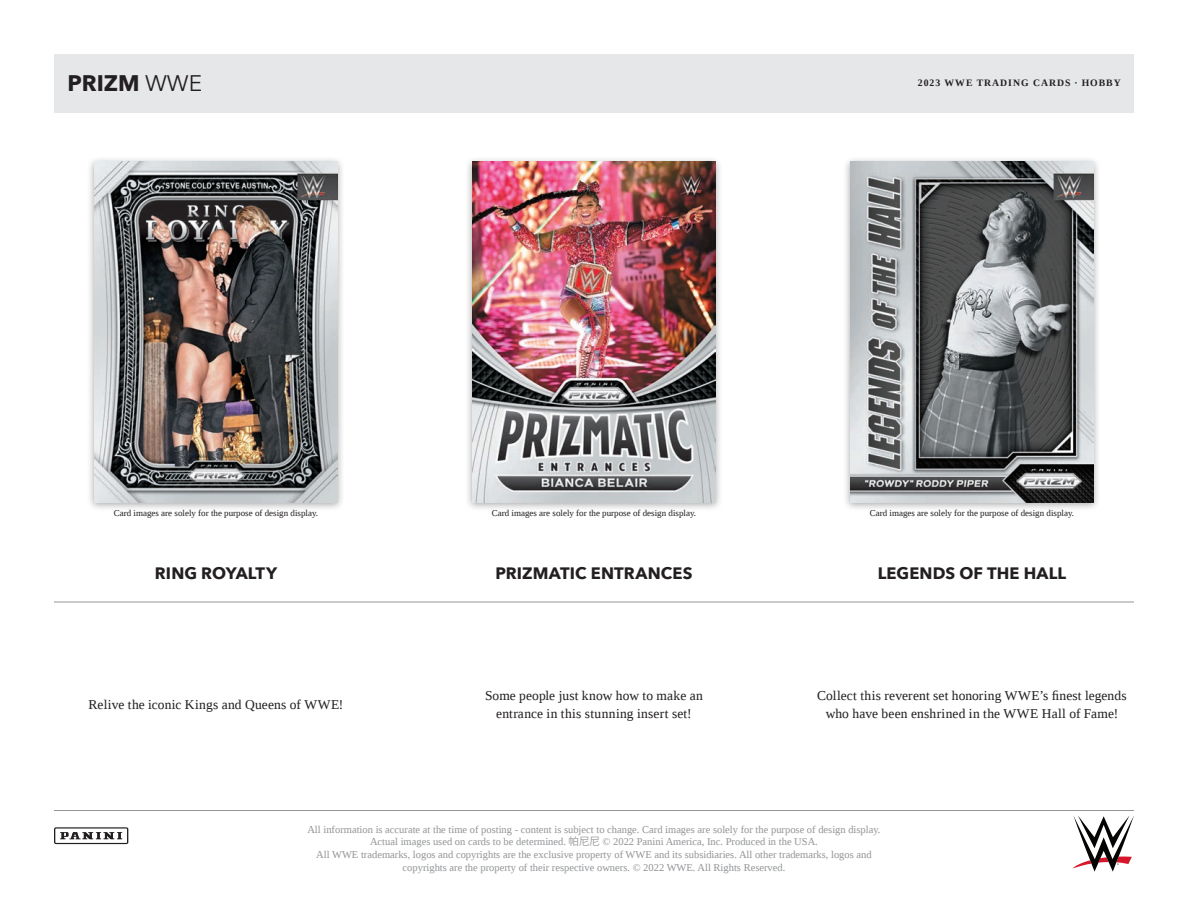
<style>
.page{position:relative;width:1188px;height:918px;background:#fff}
.page>*{position:absolute;margin:0;border:0;box-sizing:border-box;transform-origin:0 0}
.t1{font:700 22.5px "Avenir Next";color:#231f20}
.t2{font:700 16.5px "Avenir Next";letter-spacing:.005em;color:#231f20}
.t3{font:13.5px/18px "Liberation Serif";letter-spacing:.015em;color:#231f20;text-align:center}
.t4{font:10.5px/12.6px "Liberation Serif";color:#939598;text-align:center}
.t5{font:700 9.75px "Liberation Serif";letter-spacing:.1em;color:#231f20}
.t6{font:9px "Liberation Serif";color:#231f20}
.s1{font-weight:400}
.s2{font-family:"Koz Go Pr 6 N"}
</style>
<div class="page">
<hr style="left:54px;top:602px;width:1080px;height:1px;background:#939598">
<div style="left:87px;top:157px;width:258px;height:355px;background:#231f20;opacity:.4"></div>
<img style="left:94px;top:162px;width:243px;height:340px">
<div style="left:465px;top:157px;width:258px;height:355px;background:#231f20;opacity:.4"></div>
<img style="left:472px;top:162px;width:244px;height:340px">
<div style="left:843px;top:157px;width:258px;height:355px;background:#231f20;opacity:.4"></div>
<img style="left:850px;top:162px;width:244px;height:340px">
<hr style="left:54px;top:810px;width:1080px;height:1px;background:#939598">
<svg style="left:54px;top:827px;width:74px;height:17px"></svg>
<svg style="left:1072px;top:815px;width:62px;height:57px"></svg>
<div style="left:54px;top:54px;width:1080px;height:58px;background:#e6e7e9"></div>
<p class="t1" style="left:68px;top:64px;width:136px">PRIZM <span class="s1">WWE</span></p>
<p class="t5" style="left:918px;top:77px;width:204px">2023 WWE TRADING CARDS · HOBBY</p>
<p class="t6" style="left:114px;top:507px;width:206px">Card images are solely for the purpose of design display.</p>
<p class="t6" style="left:492px;top:507px;width:206px">Card images are solely for the purpose of design display.</p>
<p class="t6" style="left:870px;top:507px;width:206px">Card images are solely for the purpose of design display.</p>
<p class="t2" style="left:155px;top:559px;width:124px">RING ROYALTY</p>
<p class="t2" style="left:495px;top:559px;width:199px">PRIZMATIC ENTRANCES</p>
<p class="t2" style="left:878px;top:559px;width:190px">LEGENDS OF THE HALL</p>
<p class="t3" style="left:89px;top:696px;width:256px">Relive the iconic Kings and Queens of WWE!</p>
<p class="t3" style="left:485px;top:687px;width:219px">Some people just know how to make an entrance in this stunning insert set!</p>
<p class="t3" style="left:817px;top:687px;width:311px">Collect this reverent set honoring WWE’s finest legends who have been enshrined in the WWE Hall of Fame!</p>
<p class="t4" style="left:307px;top:823px;width:575px">All information is accurate at the time of posting - content is subject to change. Card images are solely for the purpose of design display.<br>Actual images used on cards to be determined. <span class="s2">帕尼尼</span> © 2022 Panini America, Inc. Produced in the USA.<br>All WWE trademarks, logos and copyrights are the exclusive property of WWE and its subsidiaries. All other trademarks, logos and copyrights are the property of their respective owners. © 2022 WWE. All Rights Reserved.</p>
</div>
